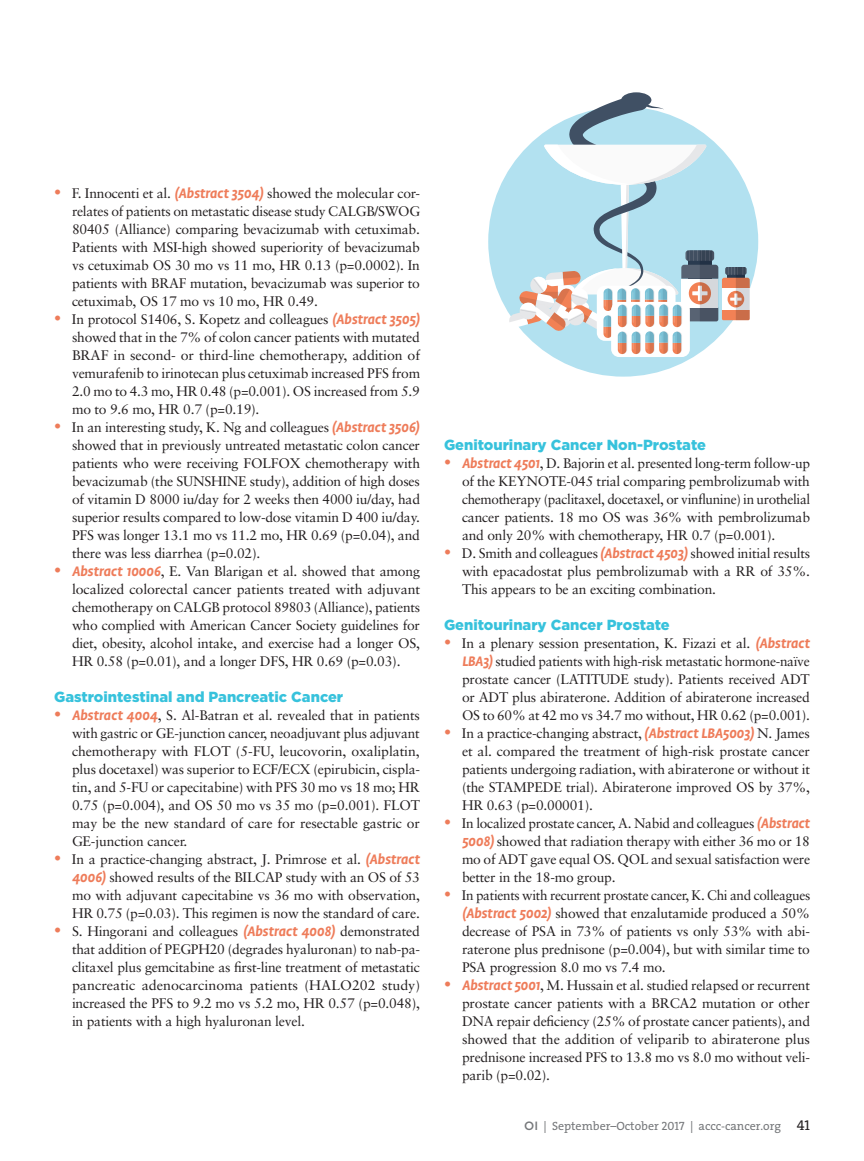
<style>
.page{position:relative;width:864px;height:1161px;background:#fff}
.page>*{position:absolute;margin:0;border:0;box-sizing:border-box;transform-origin:0 0}
.Feature_Subhead__2_6{font:900 14.7px "Gotham HTF";color:#37c2dc}
.Feature_Bulleted_Tex{font:13.8px/18px "Sabon";letter-spacing:-.015em;color:#231f20;text-align:justify}
.t1{font:12px "The Serif";color:#76787b}
.s1{font-size:14.25px;color:#ee7c5a}
.s2{font-family:"Profile";font-weight:700;font-style:italic;font-size:15.75px;color:#ee7c5a}
.s3{font-family:"Gotham HTF";font-weight:500}
.s4{font-family:"The Serif Caps"}
.s5{font-family:"The Serif Caps";font-size:14.25px;color:#231f20}
</style>
<div class="page">
<div style="left:488px;top:107px;width:270px;height:270px;background:#b2e1f0;border-radius:50%"></div>
<div style="left:611px;top:302px;width:79px;height:55px;background:#fff;border-radius:8px"></div>
<svg style="left:508px;top:92px;width:242px;height:262px"></svg>
<p class="Feature_Bulleted_Tex" style="left:72px;top:184px;width:350px;text-indent:-18px"><span class="s1">•</span> F. Innocenti et al. <span class="s2">(Abstract 3504)</span> showed the molecular cor&shy;relates of patients on metastatic disease study CALGB/SWOG 80405 (Alliance) comparing bevacizumab with cetuximab.<br>Patients with MSI-high showed superiority of bevacizumab vs cetuximab OS 30 mo vs 11 mo, HR 0.13 (p=0.0002). In patients with BRAF mutation, bevacizumab was superior to cetuximab, OS 17 mo vs 10 mo, HR 0.49.</p>
<p class="Feature_Bulleted_Tex" style="left:72px;top:310px;width:350px;text-indent:-18px"><span class="s1">•</span> In protocol S1406, S. Kopetz and colleagues <span class="s2">(Abstract 3505) </span>showed that in the 7% of colon cancer patients with mutated BRAF in second- or third-line chemotherapy, addition of vemurafenib to irinotecan plus cetuximab increased PFS from 2.0 mo to 4.3 mo, HR 0.48 (p=0.001). OS increased from 5.9 mo to 9.6 mo, HR 0.7 (p=0.19).</p>
<p class="Feature_Bulleted_Tex" style="left:72px;top:418px;width:350px;text-indent:-18px"><span class="s1">•</span> In an interesting study, K. Ng and colleagues <span class="s2">(Abstract 3506) </span>showed that in previously untreated metastatic colon cancer patients who were receiving FOLFOX chemotherapy with bevacizumab (the SUNSHINE study), addition of high doses of vitamin D 8000 iu/day for 2 weeks then 4000 iu/day, had superior results compared to low-dose vitamin D 400 iu/day.<br>PFS was longer 13.1 mo vs 11.2 mo, HR 0.69 (p=0.04), and there was less diarrhea (p=0.02).</p>
<p class="Feature_Bulleted_Tex" style="left:72px;top:562px;width:350px;text-indent:-18px"><span class="s1">•</span> <span class="s2">Abstract 10006</span>, E. Van Blarigan et al. showed that among localized colorectal cancer patients treated with adjuvant chemotherapy on CALGB protocol 89803 (Alliance), patients who complied with American Cancer Society guidelines for diet, obesity, alcohol intake, and exercise had a longer OS, HR 0.58 (p=0.01), and a longer DFS, HR 0.69 (p=0.03).</p>
<p class="Feature_Subhead__2_6" style="left:54px;top:688px;width:291px">Gastrointestinal and Pancreatic Cancer</p>
<p class="Feature_Bulleted_Tex" style="left:72px;top:706px;width:350px;text-indent:-18px"><span class="s1">•</span> <span class="s2">Abstract 4004</span>, S. Al-Batran et al. revealed that in patients with gastric or GE-junction cancer, neoadjuvant plus adjuvant chemotherapy with FLOT (5-FU, leucovorin, oxaliplatin, plus docetaxel) was superior to ECF/ECX (epirubicin, cispla&shy;tin, and 5-FU or capecitabine) with PFS 30 mo vs 18 mo; HR 0.75 (p=0.004), and OS 50 mo vs 35 mo (p=0.001). FLOT may be the new standard of care for resectable gastric or GE-junction cancer.</p>
<p class="Feature_Bulleted_Tex" style="left:72px;top:850px;width:349px;text-indent:-18px"><span class="s1">•</span> In a practice-changing abstract, J. Primrose et al. <span class="s2">(Abstract 4006)</span> showed results of the BILCAP study with an OS of 53 mo with adjuvant capecitabine vs 36 mo with observation, HR 0.75 (p=0.03). This regimen is now the standard of care.</p>
<p class="Feature_Bulleted_Tex" style="left:72px;top:922px;width:350px;text-indent:-18px"><span class="s1">•</span> S. Hingorani and colleagues <span class="s2">(Abstract 4008)</span> demonstrated that addition of PEGPH20 (degrades hyaluronan) to nab-pa&shy;clitaxel plus gemcitabine as first-line treatment of metastatic pancreatic adenocarcinoma patients (HALO202 study) increased the PFS to 9.2 mo vs 5.2 mo, HR 0.57 (p=0.048), in patients with a high hyaluronan level.</p>
<p class="Feature_Subhead__2_6" style="left:444px;top:436px;width:263px">Genitourinary Cancer Non-Prostate</p>
<p class="Feature_Bulleted_Tex" style="left:462px;top:454px;width:350px;text-indent:-18px"><span class="s1">•</span> <span class="s2">Abstract 4501</span>, D. Bajorin et al. presented long-term follow-up of the KEYNOTE-045 trial comparing pembrolizumab with chemotherapy (paclitaxel, docetaxel, or vinflunine) in urothelial cancer patients. 18 mo OS was 36% with pembrolizumab and only 20% with chemotherapy, HR 0.7 (p=0.001).</p>
<p class="Feature_Bulleted_Tex" style="left:462px;top:544px;width:350px;text-indent:-18px"><span class="s1">•</span> D. Smith and colleagues <span class="s2">(Abstract 4503)</span> showed initial results with epacadostat plus pembrolizumab with a RR of 35%.<br>This appears to be an exciting combination.</p>
<p class="Feature_Subhead__2_6" style="left:444px;top:616px;width:227px">Genitourinary Cancer Prostate</p>
<p class="Feature_Bulleted_Tex" style="left:462px;top:634px;width:350px;text-indent:-18px"><span class="s1">•</span> In a plenary session presentation, K. Fizazi et al. <span class="s2">(Abstract LBA3)</span> studied patients with high-risk metastatic hormone-naïve prostate cancer (LATITUDE study). Patients received ADT or ADT plus abiraterone. Addition of abiraterone increased OS to 60% at 42 mo vs 34.7 mo without, HR 0.62 (p=0.001).</p>
<p class="Feature_Bulleted_Tex" style="left:462px;top:724px;width:350px;text-indent:-18px"><span class="s1">•</span> In a practice-changing abstract, <span class="s2">(Abstract LBA5003)</span> N. James et al. compared the treatment of high-risk prostate cancer patients undergoing radiation, with abiraterone or without it (the STAMPEDE trial). Abiraterone improved OS by 37%, HR 0.63 (p=0.00001).</p>
<p class="Feature_Bulleted_Tex" style="left:462px;top:814px;width:350px;text-indent:-18px"><span class="s1">•</span> In localized prostate cancer, A. Nabid and colleagues <span class="s2">(Abstract 5008)</span> showed that radiation therapy with either 36 mo or 18 mo of ADT gave equal OS. QOL and sexual satisfaction were better in the 18-mo group.</p>
<p class="Feature_Bulleted_Tex" style="left:462px;top:886px;width:350px;text-indent:-18px"><span class="s1">•</span> In patients with recurrent prostate cancer, K. Chi and colleagues <span class="s2">(Abstract 5002)</span> showed that enzalutamide produced a 50% decrease of PSA in 73% of patients vs only 53% with abi&shy;raterone plus prednisone (p=0.004), but with similar time to PSA progression 8.0 mo vs 7.4 mo.</p>
<p class="Feature_Bulleted_Tex" style="left:462px;top:976px;width:350px;text-indent:-18px"><span class="s1">•</span> <span class="s2">Abstract 5001</span>, M. Hussain et al. studied relapsed or recurrent prostate cancer patients with a BRCA2 mutation or other DNA repair deficiency (25% of prostate cancer patients), and showed that the addition of veliparib to abiraterone plus prednisone increased PFS to 13.8 mo vs 8.0 mo without veli&shy;parib (p=0.02).</p>
<p class="t1" style="left:524px;top:1116px;width:287px"><span class="s3">OI</span> | September–October <span class="s4">2017</span> | accc-cancer.org <span class="s5">41</span></p>
</div>
